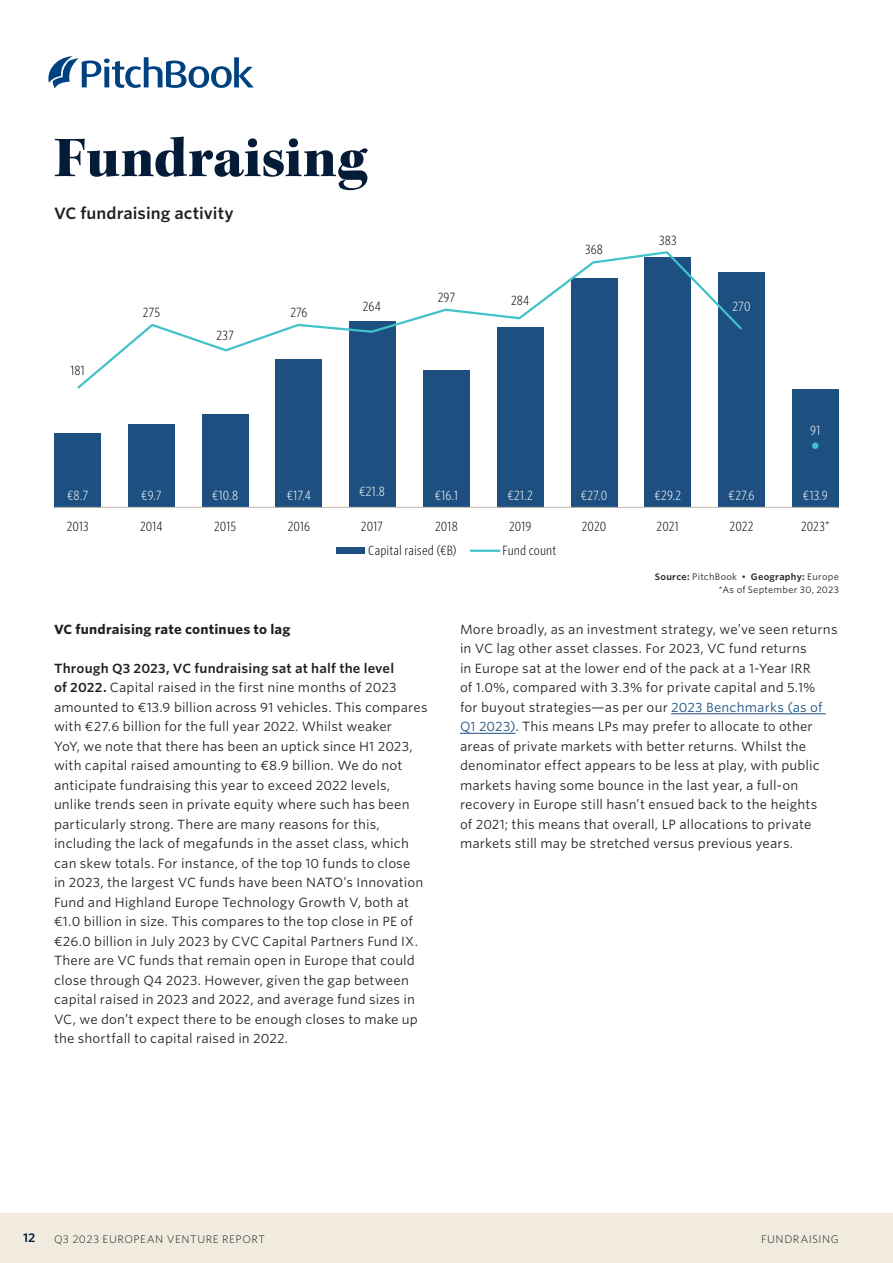
<style>
.page{position:relative;width:893px;height:1263px;background:#fff}
.page>*{position:absolute;margin:0;border:0;box-sizing:border-box;transform-origin:0 0}
.CR_H1{font:58.5px "Kepler Std Black Subh";color:#051c38}
.CR_Chart_table_title{font:600 15.75px "Whitney S Sm";color:#231f20}
.CR_Body_copy_-_runt_control{font:12.75px/19.5px "Whitney S Sm";letter-spacing:.01em;color:#231f20}
.t1{font:300 12.75px "Whitney Cond S Sm";letter-spacing:.005em;color:#000}
.t2{font:300 12.75px "Whitney Cond S Sm";color:#fff}
.CR_Body_subsection_header{font:700 12.75px "Whitney S Sm";letter-spacing:.015em;color:#231f20}
.t3{font:600 12px "Whitney S Sm";color:#051c38}
.t4{font:300 10.5px "Whitney S Sm";letter-spacing:.05em;color:#231f20}
.CR_Source_tag{font:600 9px "Whitney S Sm";letter-spacing:.025em;color:#231f20}
.CR_Source_tag-2{font:9px "Whitney S Sm";letter-spacing:.03em;color:#231f20}
.s1{font-weight:600}
.s2{font-weight:400}
.s3{color:#1d5080}
</style>
<div class="page">
<div style="left:0;top:1213px;width:893px;height:50px;background:#f0ebde"></div>
<svg style="left:48px;top:56px;width:206px;height:32px"></svg>
<div style="left:792px;top:389px;width:46px;height:118px;background:#1d5080"></div>
<div style="left:718px;top:273px;width:47px;height:234px;background:#1d5080"></div>
<div style="left:644px;top:257px;width:47px;height:250px;background:#1d5080"></div>
<div style="left:571px;top:278px;width:46px;height:229px;background:#1d5080"></div>
<div style="left:497px;top:327px;width:46px;height:180px;background:#1d5080"></div>
<div style="left:423px;top:371px;width:47px;height:136px;background:#1d5080"></div>
<div style="left:349px;top:322px;width:46px;height:185px;background:#1d5080"></div>
<div style="left:276px;top:359px;width:46px;height:148px;background:#1d5080"></div>
<div style="left:202px;top:414px;width:46px;height:93px;background:#1d5080"></div>
<div style="left:128px;top:425px;width:47px;height:82px;background:#1d5080"></div>
<div style="left:54px;top:433px;width:47px;height:74px;background:#1d5080"></div>
<svg style="left:77px;top:251px;width:667px;height:140px"></svg>
<div style="left:812px;top:442px;width:6px;height:7px;background:#40c2c9;border-radius:50%"></div>
<div style="left:337px;top:548px;width:28px;height:6px;background:#1d5080"></div>
<hr style="left:471px;top:550px;width:28px;height:2px;background:#40c2c9">
<hr style="left:54px;top:507px;width:784px;height:1px;background:#c0bcb2">
<hr style="left:671px;top:713px;width:155px;height:1px;background:#1d5080">
<hr style="left:460px;top:733px;width:55px;height:1px;background:#1d5080">
<p class="CR_H1" style="left:54px;top:124px;width:314px">Fundraising</p>
<p class="CR_Chart_table_title" style="left:54px;top:202px;width:181px">VC fundraising activity</p>
<p class="t1" style="left:70px;top:362px;width:16px">181</p>
<p class="t1" style="left:143px;top:304px;width:19px">275</p>
<p class="t1" style="left:216px;top:327px;width:19px">237</p>
<p class="t1" style="left:290px;top:304px;width:19px">276</p>
<p class="t1" style="left:363px;top:298px;width:20px">264</p>
<p class="t1" style="left:438px;top:289px;width:19px">297</p>
<p class="t1" style="left:511px;top:292px;width:20px">284</p>
<p class="t1" style="left:585px;top:241px;width:20px">368</p>
<p class="t1" style="left:659px;top:232px;width:19px">383</p>
<p class="t2" style="left:733px;top:298px;width:19px">270</p>
<p class="t2" style="left:810px;top:422px;width:12px">91</p>
<p class="t2" style="left:67px;top:487px;width:23px">€8.7</p>
<p class="t2" style="left:141px;top:487px;width:22px">€9.7</p>
<p class="t2" style="left:212px;top:487px;width:28px">€10.8</p>
<p class="t2" style="left:287px;top:487px;width:26px">€17.4</p>
<p class="t2" style="left:359px;top:484px;width:27px">€21.8</p>
<p class="t2" style="left:435px;top:487px;width:25px">€16.1</p>
<p class="t2" style="left:507px;top:487px;width:27px">€21.2</p>
<p class="t2" style="left:581px;top:487px;width:28px">€27.0</p>
<p class="t2" style="left:654px;top:487px;width:28px">€29.2</p>
<p class="t2" style="left:729px;top:487px;width:27px">€27.6</p>
<p class="t2" style="left:803px;top:487px;width:26px">€13.9</p>
<p class="t1" style="left:67px;top:518px;width:23px">2013</p>
<p class="t1" style="left:140px;top:518px;width:24px">2014</p>
<p class="t1" style="left:214px;top:518px;width:24px">2015</p>
<p class="t1" style="left:288px;top:518px;width:24px">2016</p>
<p class="t1" style="left:361px;top:518px;width:24px">2017</p>
<p class="t1" style="left:435px;top:518px;width:24px">2018</p>
<p class="t1" style="left:509px;top:518px;width:24px">2019</p>
<p class="t1" style="left:582px;top:518px;width:26px">2020</p>
<p class="t1" style="left:657px;top:518px;width:24px">2021</p>
<p class="t1" style="left:729px;top:518px;width:26px">2022</p>
<p class="t1" style="left:801px;top:518px;width:30px">2023*</p>
<p class="t1" style="left:368px;top:542px;width:90px">Capital raised (€B)</p>
<p class="t1" style="left:502px;top:542px;width:55px">Fund count</p>
<p class="CR_Body_subsection_header" style="left:54px;top:620px;width:238px">VC fundraising rate continues to lag</p>
<p class="CR_Body_copy_-_runt_control" style="left:54px;top:658px;width:375px"><span class="s1">Through Q3 2023, VC fundraising sat at half the level<br>of 2022.</span> Capital raised in the first nine months of 2023 amounted to €13.9 billion across 91 vehicles. This compares with €27.6 billion for the full year 2022. Whilst weaker<br>YoY, we note that there has been an uptick since H1 2023, with capital raised amounting to €8.9 billion. We do not anticipate fundraising this year to exceed 2022 levels, unlike trends seen in private equity where such has been particularly strong. There are many reasons for this, including the lack of megafunds in the asset class, which can skew totals. For instance, of the top 10 funds to close<br>in 2023, the largest VC funds have been NATO’s Innovation Fund and Highland Europe Technology Growth V, both at €1.0 billion in size. This compares to the top close in PE of €26.0 billion in July 2023 by CVC Capital Partners Fund IX.<br>There are VC funds that remain open in Europe that could close through Q4 2023. However, given the gap between capital raised in 2023 and 2022, and average fund sizes in VC, we don’t expect there to be enough closes to make up the shortfall to capital raised in 2022.</p>
<p class="CR_Source_tag" style="left:655px;top:570px;width:186px">Source: <span class="s2">PitchBook •</span> Geography: <span class="s2">Europe</span></p>
<p class="CR_Source_tag-2" style="left:719px;top:584px;width:122px">*As of September 30, 2023</p>
<p class="CR_Body_copy_-_runt_control" style="left:460px;top:619px;width:379px">More broadly, as an investment strategy, we’ve seen returns in VC lag other asset classes. For 2023, VC fund returns<br>in Europe sat at the lower end of the pack at a 1-Year IRR<br>of 1.0%, compared with 3.3% for private capital and 5.1%<br>for buyout strategies—as per our <span class="s3">2023 Benchmarks (as of Q1 2023)</span>. This means LPs may prefer to allocate to other areas of private markets with better returns. Whilst the denominator effect appears to be less at play, with public markets having some bounce in the last year, a full-on recovery in Europe still hasn’t ensued back to the heights<br>of 2021; this means that overall, LP allocations to private markets still may be stretched versus previous years.</p>
<p class="t3" style="left:23px;top:1229px;width:14px">12</p>
<p class="t4" style="left:54px;top:1232px;width:212px">Q3 2023 EUROPEAN VENTURE REPORT</p>
<p class="t4" style="left:761px;top:1232px;width:79px">FUNDRAISING</p>
</div>
